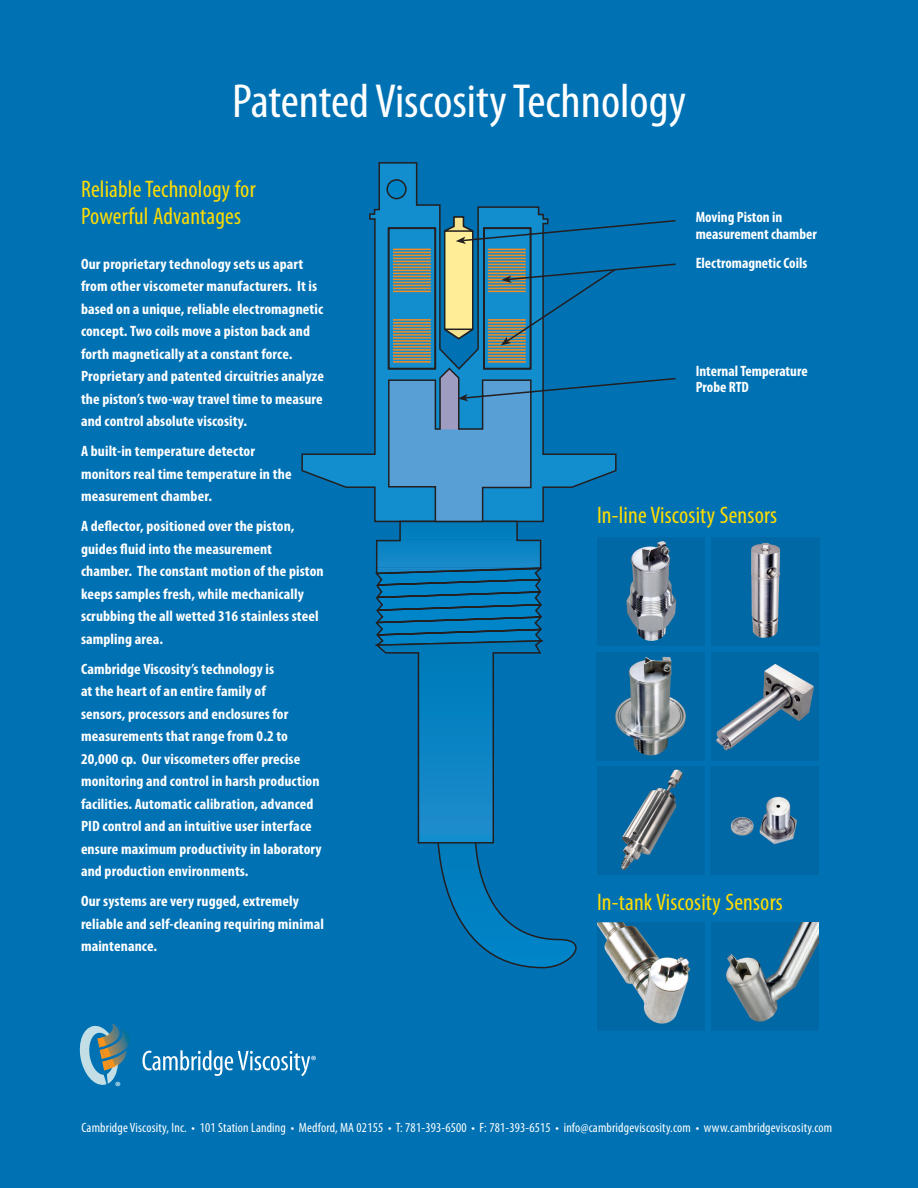
<style>
.page{position:relative;width:918px;height:1188px;background:#0072b4}
.page>*{position:absolute;margin:0;border:0;box-sizing:border-box;transform-origin:0 0}
.t1{font:condensed 48px "Myriad Pro";color:#fff;scale:1.04 1}
.LARGE_HEAD{font:condensed 24px/27px "Myriad Pro";letter-spacing:.01em;color:#ffdc01}
.BODY_YELLOW_KO{font:700 condensed 15px/22.5px "Myriad Pro";letter-spacing:.005em;color:#fff;scale:1.04 1}
.BODY_YELLOW_KO-2{font:700 condensed 15px/16.5px "Myriad Pro";letter-spacing:.005em;color:#fff}
.BODY{font:condensed 13.5px "Myriad Pro";letter-spacing:.01em;color:#fff}
.t2{font:13.5px "Myriad Pro";color:#fff}
</style>
<div class="page">
<svg style="left:80px;top:1023px;width:230px;height:62px"></svg>
<svg style="left:301px;top:162px;width:248px;height:326px"></svg>
<div style="left:387px;top:180px;width:19px;height:19px;background:#0085c9;border-radius:50%"></div>
<div style="left:386px;top:179px;width:21px;height:20px;border:2px solid #231f20;border-radius:50%"></div>
<svg style="left:376px;top:219px;width:300px;height:150px"></svg>
<svg style="left:387px;top:366px;width:289px;height:114px"></svg>
<svg style="left:373px;top:369px;width:221px;height:600px"></svg>
<hr style="left:393px;top:319px;width:38px;height:2px;background:#f68b1f">
<hr style="left:393px;top:322px;width:38px;height:2px;background:#f68b1f">
<hr style="left:393px;top:325px;width:38px;height:2px;background:#f68b1f">
<hr style="left:393px;top:328px;width:38px;height:2px;background:#f68b1f">
<hr style="left:393px;top:331px;width:38px;height:2px;background:#f68b1f">
<hr style="left:393px;top:334px;width:38px;height:2px;background:#f68b1f">
<hr style="left:393px;top:337px;width:38px;height:2px;background:#f68b1f">
<hr style="left:393px;top:340px;width:38px;height:2px;background:#f68b1f">
<hr style="left:393px;top:343px;width:38px;height:2px;background:#f68b1f">
<hr style="left:393px;top:346px;width:38px;height:2px;background:#f68b1f">
<hr style="left:393px;top:349px;width:38px;height:2px;background:#f68b1f">
<hr style="left:393px;top:352px;width:38px;height:2px;background:#f68b1f">
<hr style="left:393px;top:355px;width:38px;height:2px;background:#f68b1f">
<hr style="left:393px;top:358px;width:38px;height:2px;background:#f68b1f">
<hr style="left:393px;top:361px;width:38px;height:2px;background:#f68b1f">
<hr style="left:393px;top:249px;width:38px;height:1px;background:#f68b1f">
<hr style="left:393px;top:252px;width:38px;height:1px;background:#f68b1f">
<hr style="left:393px;top:255px;width:38px;height:1px;background:#f68b1f">
<hr style="left:393px;top:258px;width:38px;height:1px;background:#f68b1f">
<hr style="left:393px;top:261px;width:38px;height:1px;background:#f68b1f">
<hr style="left:393px;top:264px;width:38px;height:1px;background:#f68b1f">
<hr style="left:393px;top:267px;width:38px;height:1px;background:#f68b1f">
<hr style="left:393px;top:270px;width:38px;height:1px;background:#f68b1f">
<hr style="left:393px;top:273px;width:38px;height:1px;background:#f68b1f">
<hr style="left:393px;top:276px;width:38px;height:1px;background:#f68b1f">
<hr style="left:393px;top:279px;width:38px;height:1px;background:#f68b1f">
<hr style="left:393px;top:282px;width:38px;height:1px;background:#f68b1f">
<hr style="left:393px;top:285px;width:38px;height:1px;background:#f68b1f">
<hr style="left:393px;top:288px;width:38px;height:1px;background:#f68b1f">
<hr style="left:393px;top:291px;width:38px;height:1px;background:#f68b1f">
<hr style="left:488px;top:319px;width:38px;height:2px;background:#f68b1f">
<hr style="left:488px;top:322px;width:38px;height:2px;background:#f68b1f">
<hr style="left:488px;top:325px;width:38px;height:2px;background:#f68b1f">
<hr style="left:488px;top:328px;width:38px;height:2px;background:#f68b1f">
<hr style="left:488px;top:331px;width:38px;height:2px;background:#f68b1f">
<hr style="left:488px;top:334px;width:38px;height:2px;background:#f68b1f">
<hr style="left:488px;top:337px;width:38px;height:2px;background:#f68b1f">
<hr style="left:488px;top:340px;width:38px;height:2px;background:#f68b1f">
<hr style="left:488px;top:343px;width:38px;height:2px;background:#f68b1f">
<hr style="left:488px;top:346px;width:38px;height:2px;background:#f68b1f">
<hr style="left:488px;top:349px;width:38px;height:2px;background:#f68b1f">
<hr style="left:488px;top:352px;width:38px;height:2px;background:#f68b1f">
<hr style="left:488px;top:355px;width:38px;height:2px;background:#f68b1f">
<hr style="left:488px;top:358px;width:38px;height:2px;background:#f68b1f">
<hr style="left:488px;top:361px;width:38px;height:2px;background:#f68b1f">
<hr style="left:488px;top:249px;width:38px;height:1px;background:#f68b1f">
<hr style="left:488px;top:252px;width:38px;height:1px;background:#f68b1f">
<hr style="left:488px;top:255px;width:38px;height:1px;background:#f68b1f">
<hr style="left:488px;top:258px;width:38px;height:1px;background:#f68b1f">
<hr style="left:488px;top:261px;width:38px;height:1px;background:#f68b1f">
<hr style="left:488px;top:264px;width:38px;height:1px;background:#f68b1f">
<hr style="left:488px;top:267px;width:38px;height:1px;background:#f68b1f">
<hr style="left:488px;top:270px;width:38px;height:1px;background:#f68b1f">
<hr style="left:488px;top:273px;width:38px;height:1px;background:#f68b1f">
<hr style="left:488px;top:276px;width:38px;height:1px;background:#f68b1f">
<hr style="left:488px;top:279px;width:38px;height:1px;background:#f68b1f">
<hr style="left:488px;top:282px;width:38px;height:1px;background:#f68b1f">
<hr style="left:488px;top:285px;width:38px;height:1px;background:#f68b1f">
<hr style="left:488px;top:288px;width:38px;height:1px;background:#f68b1f">
<hr style="left:488px;top:291px;width:38px;height:1px;background:#f68b1f">
<svg style="left:501px;top:263px;width:175px;height:82px"></svg>
<svg style="left:438px;top:216px;width:41px;height:124px"></svg>
<img style="left:597px;top:652px;width:108px;height:108px">
<img style="left:597px;top:537px;width:108px;height:108px">
<img style="left:711px;top:537px;width:108px;height:108px">
<img style="left:711px;top:652px;width:108px;height:108px">
<img style="left:711px;top:923px;width:108px;height:108px">
<img style="left:597px;top:923px;width:108px;height:108px">
<img style="left:597px;top:767px;width:108px;height:108px">
<img style="left:711px;top:767px;width:108px;height:108px">
<p class="t1" style="left:232px;top:72px;width:438px">Patented Viscosity Technology</p>
<p class="LARGE_HEAD" style="left:81px;top:175px;width:176px">Reliable Technology for<br>Powerful Advantages</p>
<p class="BODY_YELLOW_KO" style="left:81px;top:252px;width:235px">Our proprietary technology sets us apart from other viscometer manufacturers. It is based on a unique, reliable electromagnetic concept. Two coils move a piston back and forth magnetically at a constant force.<br>Proprietary and patented circuitries analyze the piston’s two-way travel time to measure and control absolute viscosity.</p>
<p class="BODY_YELLOW_KO" style="left:81px;top:440px;width:204px">A built-in temperature detector monitors real time temperature in the measurement chamber.</p>
<p class="BODY_YELLOW_KO" style="left:81px;top:515px;width:235px">A deflector, positioned over the piston, guides fluid into the measurement chamber. The constant motion of the piston keeps samples fresh, while mechanically scrubbing the all wetted 316 stainless steel sampling area.</p>
<p class="BODY_YELLOW_KO" style="left:81px;top:657px;width:233px">Cambridge Viscosity’s technology is<br>at the heart of an entire family of<br>sensors, processors and enclosures for measurements that range from 0.2 to 20,000 cp. Our viscometers offer precise monitoring and control in harsh production facilities. Automatic calibration, advanced PID control and an intuitive user interface ensure maximum productivity in laboratory and production environments.</p>
<p class="BODY_YELLOW_KO" style="left:81px;top:890px;width:235px">Our systems are very rugged, extremely reliable and self-cleaning requiring minimal maintenance.</p>
<p class="LARGE_HEAD" style="left:597px;top:888px;width:187px">In-tank Viscosity Sensors</p>
<p class="BODY_YELLOW_KO-2" style="left:696px;top:208px;width:123px">Moving Piston in measurement chamber</p>
<p class="BODY_YELLOW_KO-2" style="left:696px;top:254px;width:113px">Electromagnetic Coils</p>
<p class="BODY_YELLOW_KO-2" style="left:696px;top:362px;width:114px">Internal Temperature<br>Probe RTD</p>
<p class="LARGE_HEAD" style="left:597px;top:501px;width:182px">In-line Viscosity Sensors</p>
<p class="t2" style="left:115px;top:1078px;width:7px">®</p>
<p class="t2" style="left:311px;top:1053px;width:7px">®</p>
<p class="BODY" style="left:82px;top:1120px;width:752px">Cambridge Viscosity, Inc. • 101 Station Landing • Medford, MA 02155 • T: 781-393-6500 • F: 781-393-6515 • info@cambridgeviscosity.com • www.cambridgeviscosity.com</p>
</div>
